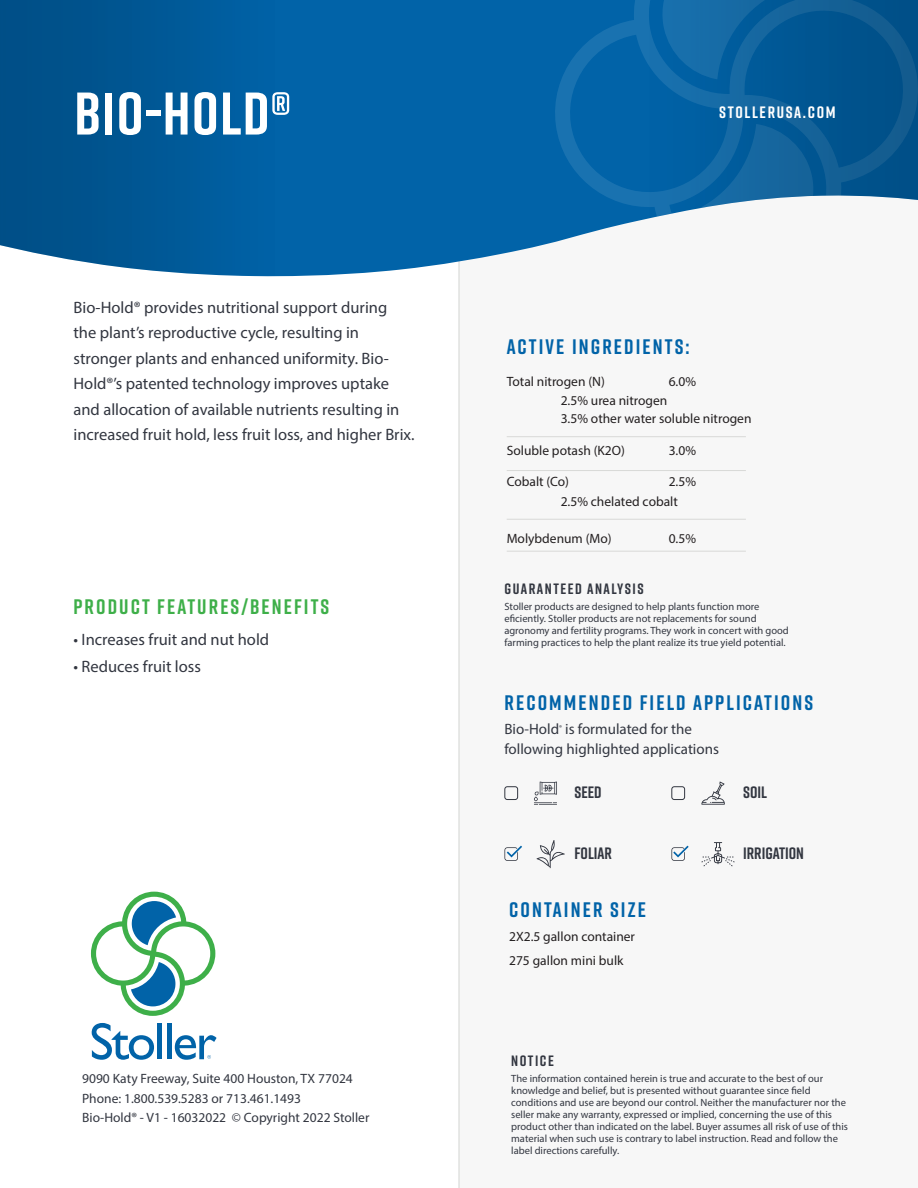
<style>
.page{position:relative;width:918px;height:1188px;background:#fff}
.page>*{position:absolute;margin:0;border:0;box-sizing:border-box;transform-origin:0 0}
.Product_Title{font:700 60px "Rift";letter-spacing:.02em;color:#fff}
.Ingredients{font:700 21px "Rift";letter-spacing:.1em;color:#0163a8}
.Header_2_-_Green{font:700 21px "Rift";letter-spacing:.1em;color:#0163a8}
.Header_2_-_Green-2{font:700 21px "Rift";letter-spacing:.1em;color:#3eaf49}
.Main_Body_Copy{font:16.5px/25.5px "Myriad Pro";color:#323640}
.Header_2_-_Green-3{font:16.5px "Myriad Pro";color:#323640}
.Header_2_-_Blue{font:700 16.5px "Rift";color:#323640}
.t1{font:700 16.5px "Rift";letter-spacing:.1em;color:#fff}
.Benefits_Body_Copy{font:15px/19.5px "Myriad Pro";color:#323640}
.Notice{font:700 15px "Rift";letter-spacing:.1em;color:#323640}
.Ingredients-2{font:13.5px/18px "Myriad Pro";color:#231f20}
.Footer_Contact_Info{font:13.5px "Myriad Pro";color:#323640}
.Notice_Copy{font:10.5px/12px "Myriad Pro";color:#323640}
</style>
<div class="page">
<div style="left:460px;top:187px;width:458px;height:1001px;background:#f7f7f7"></div>
<hr style="left:458px;top:252px;width:2px;height:936px;background:#d8d9d7">
<hr style="left:507px;top:470px;width:239px;height:1px;background:#d8d9d7">
<hr style="left:507px;top:519px;width:239px;height:1px;background:#d8d9d7">
<div style="left:217px;top:0;width:332px;height:277px;background:#0163a8"></div>
<svg style="left:549px;top:0;width:92px;height:244px;background:#126dad"></svg>
<img style="left:0;top:0;width:280px;height:275px">
<img style="left:639px;top:0;width:279px;height:220px">
<hr style="left:507px;top:436px;width:239px;height:1px;background:#d8d9d7">
<hr style="left:507px;top:551px;width:239px;height:1px;background:#d8d9d7">
<svg style="left:701px;top:842px;width:34px;height:24px"></svg>
<svg style="left:671px;top:846px;width:18px;height:15px"></svg>
<svg style="left:534px;top:782px;width:23px;height:23px"></svg>
<svg style="left:537px;top:840px;width:28px;height:28px"></svg>
<svg style="left:504px;top:846px;width:18px;height:15px"></svg>
<div style="left:504px;top:786px;width:14px;height:14px;border:1px solid #323640;border-radius:3px"></div>
<svg style="left:701px;top:782px;width:24px;height:23px"></svg>
<div style="left:671px;top:786px;width:14px;height:14px;border:1px solid #323640;border-radius:3px"></div>
<svg style="left:92px;top:1023px;width:62px;height:37px"></svg>
<div style="left:157px;top:1023px;width:5px;height:36px;background:#0163a8"></div>
<hr style="left:167px;top:1023px;width:4px;height:36px;background:#0163a8">
<svg style="left:175px;top:1035px;width:42px;height:25px"></svg>
<svg style="left:91px;top:892px;width:124px;height:124px"></svg>
<p class="Product_Title" style="left:74px;top:71px;width:218px">BIO-HOLD®</p>
<p class="Main_Body_Copy" style="left:74px;top:294px;width:343px">Bio-Hold® provides nutritional support during<br>the plant’s reproductive cycle, resulting in stronger plants and enhanced uniformity. Bio-Hold®’s patented technology improves uptake and allocation of available nutrients resulting in increased fruit hold, less fruit loss, and higher Brix.</p>
<p class="Header_2_-_Green-2" style="left:74px;top:591px;width:257px">PRODUCT FEATURES/BENEFITS</p>
<p class="Header_2_-_Green-3" style="left:74px;top:629px;width:197px">• Increases fruit and nut hold</p>
<p class="Header_2_-_Green-3" style="left:74px;top:656px;width:129px">• Reduces fruit loss</p>
<p class="Footer_Contact_Info" style="left:82px;top:1070px;width:272px">9090 Katy Freeway, Suite 400 Houston, TX 77024</p>
<p class="Footer_Contact_Info" style="left:82px;top:1090px;width:220px">Phone: 1.800.539.5283 or 713.461.1493</p>
<p class="Footer_Contact_Info" style="left:82px;top:1109px;width:289px">Bio-Hold® - V1 - 16032022 © Copyright 2022 Stoller</p>
<p class="t1" style="left:719px;top:100px;width:118px">STOLLERUSA.COM</p>
<p class="Ingredients" style="left:507px;top:332px;width:184px">ACTIVE INGREDIENTS:</p>
<p class="Ingredients-2" style="left:507px;top:372px;width:100px">Total nitrogen (N)</p>
<p class="Ingredients-2" style="left:669px;top:372px;width:29px">6.0%</p>
<p class="Ingredients-2" style="left:561px;top:392px;width:192px">2.5% urea nitrogen<br>3.5% other water soluble nitrogen</p>
<p class="Ingredients-2" style="left:507px;top:441px;width:120px">Soluble potash (K2O)</p>
<p class="Ingredients-2" style="left:669px;top:441px;width:29px">3.0%</p>
<p class="Ingredients-2" style="left:507px;top:473px;width:64px">Cobalt (Co)</p>
<p class="Ingredients-2" style="left:669px;top:473px;width:29px">2.5%</p>
<p class="Ingredients-2" style="left:561px;top:492px;width:119px">2.5% chelated cobalt</p>
<p class="Ingredients-2" style="left:507px;top:530px;width:106px">Molybdenum (Mo)</p>
<p class="Ingredients-2" style="left:669px;top:530px;width:29px">0.5%</p>
<p class="Notice" style="left:504px;top:578px;width:141px">GUARANTEED ANALYSIS</p>
<p class="Notice_Copy" style="left:504px;top:600px;width:286px">Stoller products are designed to help plants function more eficiently. Stoller products are not replacements for sound agronomy and fertility programs. They work in concert with good farming practices to help the plant realize its true yield potential.</p>
<p class="Header_2_-_Green" style="left:504px;top:688px;width:310px">RECOMMENDED FIELD APPLICATIONS</p>
<p class="Benefits_Body_Copy" style="left:504px;top:719px;width:216px">Bio-Hold<sup>®</sup> is formulated for the following highlighted applications</p>
<p class="Header_2_-_Blue" style="left:574px;top:781px;width:29px">SEED</p>
<p class="Header_2_-_Blue" style="left:574px;top:842px;width:39px">FOLIAR</p>
<p class="Ingredients" style="left:509px;top:895px;width:138px">CONTAINER SIZE</p>
<p class="Ingredients-2" style="left:509px;top:928px;width:127px">2X2.5 gallon container</p>
<p class="Ingredients-2" style="left:509px;top:952px;width:116px">275 gallon mini bulk</p>
<p class="Header_2_-_Blue" style="left:743px;top:781px;width:25px">SOIL</p>
<p class="Header_2_-_Blue" style="left:743px;top:842px;width:62px">IRRIGATION</p>
<p class="Notice" style="left:511px;top:1050px;width:44px">NOTICE</p>
<p class="Notice_Copy" style="left:511px;top:1073px;width:338px">The information contained herein is true and accurate to the best of our knowledge and belief, but is presented without guarantee since field conditions and use are beyond our control. Neither the manufacturer nor the seller make any warranty, expressed or implied, concerning the use of this product other than indicated on the label. Buyer assumes all risk of use of this material when such use is contrary to label instruction. Read and follow the label directions carefully.</p>
</div>
